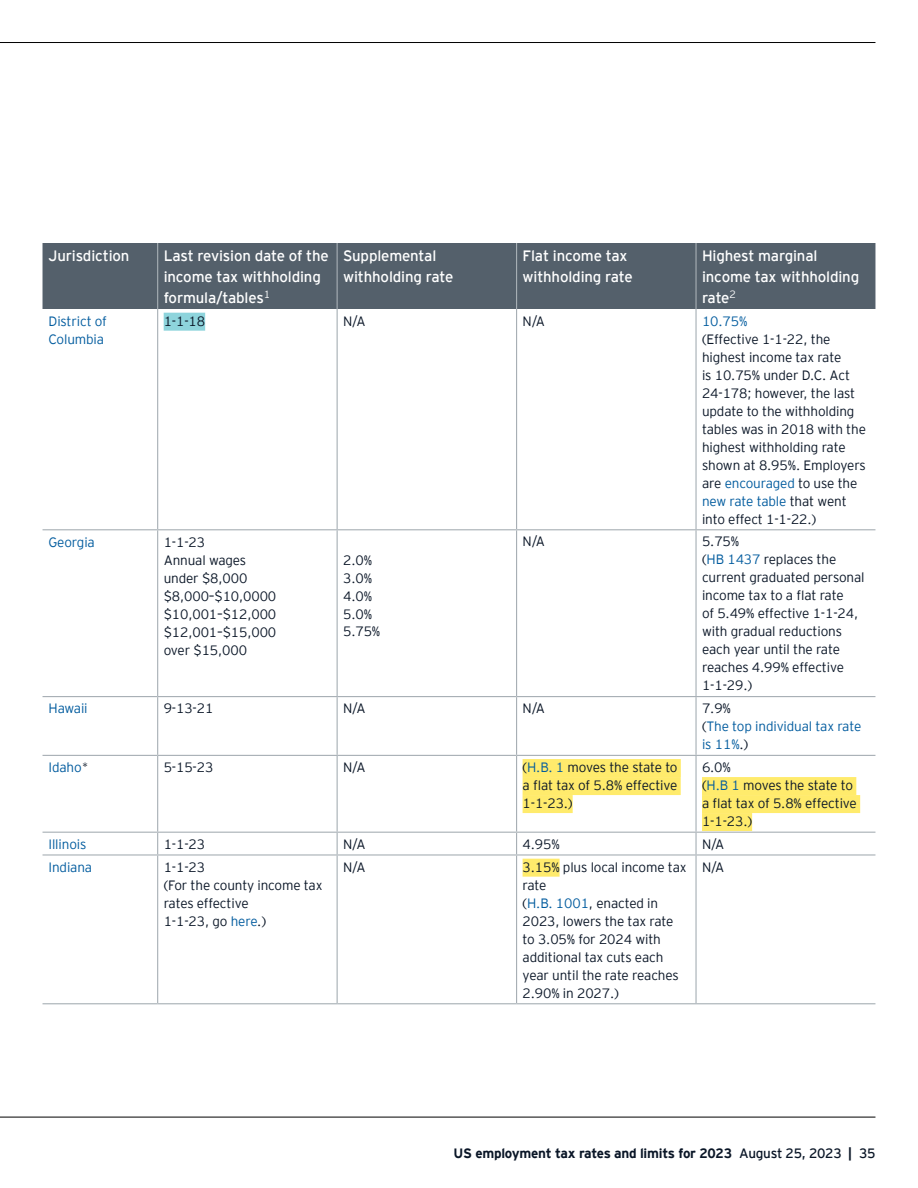
<style>
.page{position:relative;width:918px;height:1188px;background:#fff}
.page>*{position:absolute;margin:0;border:0;box-sizing:border-box;transform-origin:0 0}
.t1{font:15px/21px "EY Interstate";letter-spacing:-.01em;color:#fff}
.t2{font:300 13.5px/18px "EY Interstate";letter-spacing:-.01em;color:#0a1627}
.t3{font:300 13.5px/18px "EY Interstate";letter-spacing:-.01em;color:#005b9e}
.t4{font:700 13.5px "EY Interstate";letter-spacing:-.02em;color:#0a1627}
.s1{color:#005b9e}
.s2{color:#0a1627}
.s3{font-weight:400}
</style>
<div class="page">
<hr style="left:0;top:42px;width:875px;height:1px;background:#000">
<hr style="left:0;top:1117px;width:875px;height:1px;background:#000">
<div style="left:43px;top:243px;width:832px;height:66px;background:#54606b"></div>
<hr style="left:157px;top:243px;width:1px;height:66px;background:#a7afb5">
<hr style="left:337px;top:243px;width:1px;height:66px;background:#a7afb5">
<hr style="left:516px;top:243px;width:1px;height:66px;background:#a7afb5">
<hr style="left:695px;top:243px;width:2px;height:66px;background:#a7afb5">
<hr style="left:157px;top:309px;width:1px;height:220px;background:#a7afb5">
<hr style="left:337px;top:309px;width:1px;height:220px;background:#a7afb5">
<hr style="left:516px;top:309px;width:1px;height:220px;background:#a7afb5">
<hr style="left:695px;top:309px;width:2px;height:220px;background:#a7afb5">
<hr style="left:157px;top:530px;width:1px;height:166px;background:#a7afb5">
<hr style="left:337px;top:530px;width:1px;height:166px;background:#a7afb5">
<hr style="left:516px;top:530px;width:1px;height:166px;background:#a7afb5">
<hr style="left:695px;top:530px;width:2px;height:166px;background:#a7afb5">
<hr style="left:157px;top:697px;width:1px;height:58px;background:#a7afb5">
<hr style="left:337px;top:697px;width:1px;height:58px;background:#a7afb5">
<hr style="left:516px;top:697px;width:1px;height:58px;background:#a7afb5">
<hr style="left:695px;top:697px;width:2px;height:58px;background:#a7afb5">
<hr style="left:157px;top:756px;width:1px;height:76px;background:#a7afb5">
<hr style="left:337px;top:756px;width:1px;height:76px;background:#a7afb5">
<hr style="left:516px;top:756px;width:1px;height:76px;background:#a7afb5">
<hr style="left:695px;top:756px;width:2px;height:76px;background:#a7afb5">
<svg style="left:157px;top:833px;width:1px;height:21px"></svg>
<svg style="left:337px;top:833px;width:1px;height:21px"></svg>
<svg style="left:516px;top:833px;width:1px;height:21px"></svg>
<hr style="left:695px;top:833px;width:2px;height:21px;background:#a7afb5">
<hr style="left:157px;top:856px;width:1px;height:147px;background:#a7afb5">
<hr style="left:337px;top:856px;width:1px;height:147px;background:#a7afb5">
<hr style="left:516px;top:856px;width:1px;height:147px;background:#a7afb5">
<hr style="left:695px;top:856px;width:2px;height:147px;background:#a7afb5">
<hr style="left:43px;top:696px;width:115px;height:1px;background:#a7afb5">
<hr style="left:158px;top:696px;width:179px;height:1px;background:#a7afb5">
<hr style="left:337px;top:696px;width:180px;height:1px;background:#a7afb5">
<hr style="left:517px;top:696px;width:179px;height:1px;background:#a7afb5">
<hr style="left:696px;top:696px;width:179px;height:1px;background:#a7afb5">
<hr style="left:43px;top:755px;width:115px;height:1px;background:#a7afb5">
<hr style="left:158px;top:755px;width:179px;height:1px;background:#a7afb5">
<hr style="left:337px;top:755px;width:180px;height:1px;background:#a7afb5">
<hr style="left:517px;top:755px;width:179px;height:1px;background:#a7afb5">
<hr style="left:696px;top:755px;width:179px;height:1px;background:#a7afb5">
<hr style="left:43px;top:832px;width:115px;height:1px;background:#a7afb5">
<hr style="left:158px;top:832px;width:179px;height:1px;background:#a7afb5">
<hr style="left:337px;top:832px;width:180px;height:1px;background:#a7afb5">
<hr style="left:517px;top:832px;width:179px;height:1px;background:#a7afb5">
<hr style="left:696px;top:832px;width:179px;height:1px;background:#a7afb5">
<hr style="left:43px;top:854px;width:115px;height:2px;background:#a7afb5">
<hr style="left:158px;top:854px;width:179px;height:2px;background:#a7afb5">
<hr style="left:337px;top:854px;width:180px;height:2px;background:#a7afb5">
<hr style="left:517px;top:854px;width:179px;height:2px;background:#a7afb5">
<hr style="left:696px;top:854px;width:179px;height:2px;background:#a7afb5">
<hr style="left:43px;top:1003px;width:115px;height:1px;background:#a7afb5">
<hr style="left:158px;top:1003px;width:179px;height:1px;background:#a7afb5">
<hr style="left:337px;top:1003px;width:180px;height:1px;background:#a7afb5">
<hr style="left:517px;top:1003px;width:179px;height:1px;background:#a7afb5">
<hr style="left:696px;top:1003px;width:179px;height:1px;background:#a7afb5">
<hr style="left:43px;top:529px;width:115px;height:1px;background:#a7afb5">
<hr style="left:158px;top:529px;width:179px;height:1px;background:#a7afb5">
<hr style="left:337px;top:529px;width:180px;height:1px;background:#a7afb5">
<hr style="left:517px;top:529px;width:179px;height:1px;background:#a7afb5">
<hr style="left:696px;top:529px;width:179px;height:1px;background:#a7afb5">
<div style="left:164px;top:313px;width:41px;height:18px;background:#8ed4dc"></div>
<div style="left:523px;top:759px;width:158px;height:18px;background:#ffeb6c"></div>
<div style="left:523px;top:777px;width:158px;height:18px;background:#ffeb6c"></div>
<div style="left:523px;top:795px;width:50px;height:18px;background:#ffeb6c"></div>
<div style="left:702px;top:777px;width:154px;height:18px;background:#ffeb6c"></div>
<div style="left:702px;top:795px;width:158px;height:18px;background:#ffeb6c"></div>
<div style="left:702px;top:813px;width:50px;height:18px;background:#ffeb6c"></div>
<div style="left:523px;top:859px;width:37px;height:18px;background:#ffeb6c"></div>
<p class="t1" style="left:49px;top:244px;width:83px">Jurisdiction</p>
<p class="t1" style="left:164px;top:244px;width:167px">Last revision date of the income tax withholding formula/tables<sup>1</sup></p>
<p class="t1" style="left:343px;top:244px;width:112px">Supplemental withholding rate</p>
<p class="t1" style="left:523px;top:244px;width:112px">Flat income tax withholding rate</p>
<p class="t1" style="left:702px;top:244px;width:159px">Highest marginal income tax withholding rate<sup>2</sup></p>
<p class="t3" style="left:49px;top:311px;width:60px">District of<br>Columbia</p>
<p class="t2" style="left:164px;top:311px;width:43px">1-1-18</p>
<p class="t2" style="left:343px;top:311px;width:24px">N/A</p>
<p class="t2" style="left:523px;top:311px;width:24px">N/A</p>
<p class="t3" style="left:702px;top:311px;width:47px">10.75%</p>
<p class="t2" style="left:702px;top:329px;width:165px">(Effective 1-1-22, the highest income tax rate<br>is 10.75% under D.C. Act<br>24-178; however, the last update to the withholding tables was in 2018 with the highest withholding rate shown at 8.95%. Employers are <span class="s1">encouraged</span> to use the <span class="s1">new rate table</span> that went into effect 1-1-22.)</p>
<p class="t3" style="left:49px;top:532px;width:48px">Georgia</p>
<p class="t2" style="left:164px;top:532px;width:114px">1-1-23<br>Annual wages under $8,000 $8,000–$10,0000 $10,001–$12,000 $12,001–$15,000 over $15,000</p>
<p class="t2" style="left:343px;top:550px;width:39px">2.0%<br>3.0%<br>4.0%<br>5.0%<br>5.75%</p>
<p class="t2" style="left:523px;top:532px;width:24px">N/A</p>
<p class="t2" style="left:702px;top:532px;width:164px">5.75%<br>(<span class="s1">HB 1437</span> replaces the current graduated personal income tax to a flat rate<br>of 5.49% effective 1-1-24, with gradual reductions each year until the rate reaches 4.99% effective<br>1-1-29.)</p>
<p class="t3" style="left:49px;top:699px;width:41px">Hawaii</p>
<p class="t2" style="left:164px;top:699px;width:51px">9-13-21</p>
<p class="t2" style="left:343px;top:699px;width:24px">N/A</p>
<p class="t2" style="left:523px;top:699px;width:24px">N/A</p>
<p class="t3" style="left:702px;top:699px;width:161px"><span class="s2">7.9%<br>(</span>The top individual tax rate is 11%<span class="s2">.)</span></p>
<p class="t3" style="left:49px;top:757px;width:41px">Idaho<span class="s2">*</span></p>
<p class="t2" style="left:164px;top:757px;width:51px">5-15-23</p>
<p class="t2" style="left:343px;top:757px;width:24px">N/A</p>
<p class="t2" style="left:523px;top:758px;width:157px;text-align:justify">(<span class="s1">H.B. 1</span> moves the state to a flat tax of 5.8% effective 1-1-23.)</p>
<p class="t2" style="left:702px;top:758px;width:156px">6.0%<br>(<span class="s1">H.B 1</span> moves the state to a flat tax of 5.8% effective<br>1-1-23.)</p>
<p class="t3" style="left:49px;top:834px;width:39px">Illinois</p>
<p class="t2" style="left:164px;top:834px;width:43px">1-1-23</p>
<p class="t2" style="left:343px;top:834px;width:24px">N/A</p>
<p class="t2" style="left:523px;top:834px;width:39px">4.95%</p>
<p class="t2" style="left:702px;top:834px;width:24px">N/A</p>
<p class="t3" style="left:49px;top:857px;width:45px">Indiana</p>
<p class="t2" style="left:164px;top:857px;width:160px">1-1-23<br>(For the county income tax rates effective<br>1-1-23, go <span class="s1">here</span>.)</p>
<p class="t2" style="left:343px;top:857px;width:24px">N/A</p>
<p class="t2" style="left:523px;top:857px;width:166px">3.15% plus local income tax rate<br>(<span class="s1">H.B. 1001</span>, enacted in<br>2023, lowers the tax rate to 3.05% for 2024 with additional tax cuts each year until the rate reaches<br>2.90% in 2027.)</p>
<p class="t2" style="left:702px;top:857px;width:24px">N/A</p>
<p class="t4" style="left:454px;top:1144px;width:423px">US employment tax rates and limits for 2023 <span class="s3">August 25, 2023</span> | <span class="s3">35</span></p>
</div>
